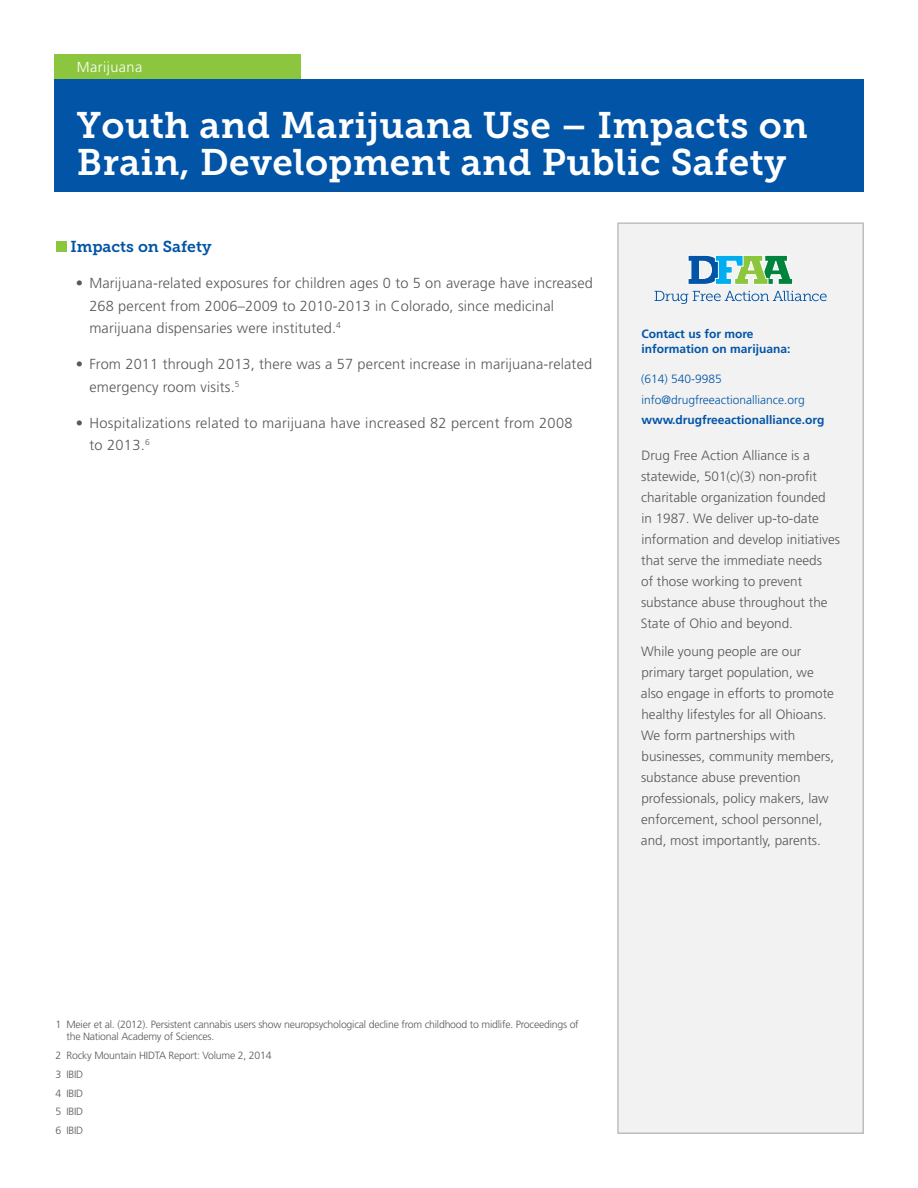
<style>
.page{position:relative;width:918px;height:1188px;background:#fff}
.page>*{position:absolute;margin:0;border:0;box-sizing:border-box;transform-origin:0 0}
.t1{font:36.75px/36.9px "Museo Slab 700";letter-spacing:.01em;color:#fff}
.t2{font:15.75px "Museo Slab 700";color:#0154a6}
.bullet{font:300 14.55px/22.5px "Frutiger";letter-spacing:.01em;color:#57585a}
.t3{font:300 14.55px "Frutiger";letter-spacing:.03em;color:#fff}
.t4{font:300 13.5px/21px "Frutiger";color:#57585a}
.t5{font:300 12px/20.4px "Frutiger";color:#0154a6}
.t6{font:700 12px/15px "Frutiger";color:#0154a6}
.t7{font:300 10.5px/12px "Frutiger";letter-spacing:-.02em;color:#57585a}
.s1{font-weight:700}
</style>
<div class="page">
<div style="left:54px;top:54px;width:247px;height:25px;background:#8bc63e"></div>
<div style="left:54px;top:79px;width:810px;height:113px;background:#0154a6"></div>
<div style="left:618px;top:223px;width:245px;height:910px;background:#f2f2f2"></div>
<div style="left:617px;top:222px;width:247px;height:912px;border:2px solid #bdbec0"></div>
<svg style="left:655px;top:291px;width:172px;height:13px"></svg>
<svg style="left:688px;top:255px;width:105px;height:30px"></svg>
<div style="left:56px;top:241px;width:10px;height:11px;background:#8bc63e"></div>
<p class="t3" style="left:77px;top:59px;width:67px">Marijuana</p>
<p class="t1" style="left:77px;top:107px;width:732px">Youth and Marijuana Use – Impacts on<br>Brain, Development and Public Safety</p>
<p class="t2" style="left:70px;top:238px;width:143px">Impacts on Safety</p>
<p class="bullet" style="left:89px;top:272px;width:505px;text-indent:-14px">• Marijuana-related exposures for children ages 0 to 5 on average have increased<br>268 percent from 2006–2009 to 2010-2013 in Colorado, since medicinal marijuana dispensaries were instituted.<sup>4</sup></p>
<p class="bullet" style="left:89px;top:353px;width:504px;text-indent:-14px">• From 2011 through 2013, there was a 57 percent increase in marijuana-related emergency room visits.<sup>5</sup></p>
<p class="bullet" style="left:89px;top:411px;width:485px;text-indent:-14px">• Hospitalizations related to marijuana have increased 82 percent from 2008 to 2013.<sup>6</sup></p>
<p class="t6" style="left:641px;top:327px;width:150px">Contact us for more information on marijuana:</p>
<p class="t5" style="left:641px;top:369px;width:82px">(614) 540-9985</p>
<p class="t5" style="left:641px;top:389px;width:185px">info@drugfreeactionalliance.org <span class="s1">www.drugfreeactionalliance.org</span></p>
<p class="t4" style="left:641px;top:445px;width:201px">Drug Free Action Alliance is a statewide, 501(c)(3) non-profit charitable organization founded<br>in 1987. We deliver up-to-date information and develop initiatives that serve the immediate needs<br>of those working to prevent substance abuse throughout the<br>State of Ohio and beyond.</p>
<p class="t4" style="left:641px;top:641px;width:195px">While young people are our primary target population, we also engage in efforts to promote healthy lifestyles for all Ohioans.<br>We form partnerships with businesses, community members, substance abuse prevention professionals, policy makers, law enforcement, school personnel, and, most importantly, parents.</p>
<p class="t7" style="left:66px;top:1019px;width:514px;text-indent:-11px">1 Meier et al. (2012). Persistent cannabis users show neuropsychological decline from childhood to midlife. Proceedings of the National Academy of Sciences.</p>
<p class="t7" style="left:56px;top:1049px;width:218px">2 Rocky Mountain HIDTA Report: Volume 2, 2014</p>
<p class="t7" style="left:56px;top:1068px;width:29px">3 IBID</p>
<p class="t7" style="left:56px;top:1087px;width:29px">4 IBID</p>
<p class="t7" style="left:56px;top:1106px;width:29px">5 IBID</p>
<p class="t7" style="left:56px;top:1124px;width:29px">6 IBID</p>
</div>
